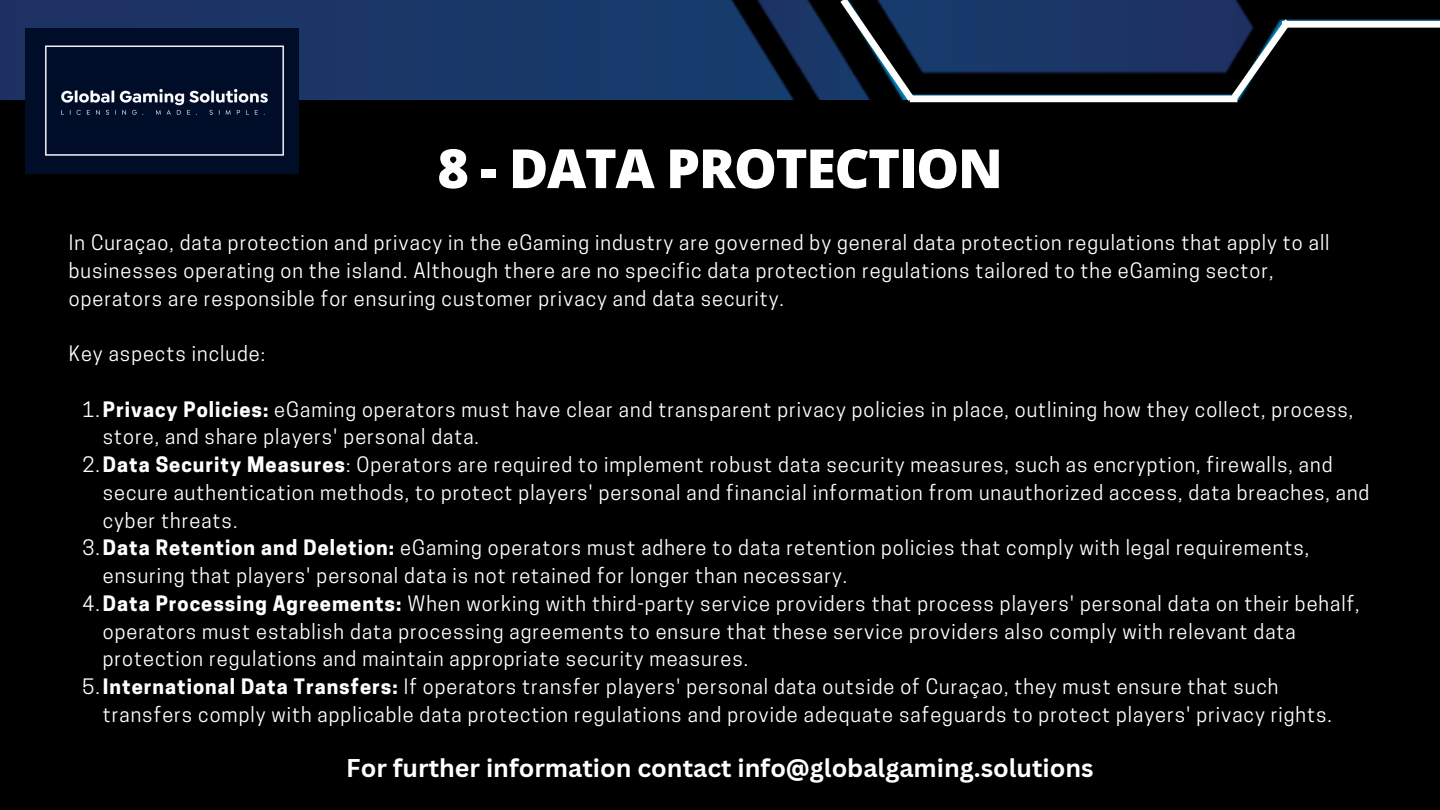
<style>
.page{position:relative;width:1440px;height:810px;background:#000}
.page>*{position:absolute;margin:0;border:0;box-sizing:border-box;transform-origin:0 0}
.t1{font:800 54px "Open Sans";letter-spacing:-.025em;color:#fff}
.t2{font:700 25px "Canva Sans";color:#fff}
.t3{font:20px/27.8px "Cooper Hewitt";letter-spacing:.05em;color:#fff}
.s1{font-weight:700}
</style>
<div class="page">
<img style="left:0;top:0;width:1440px;height:99px">
<svg style="left:834px;top:0;width:87px;height:103px"></svg>
<svg style="left:1225px;top:12px;width:72px;height:91px"></svg>
<div style="left:910px;top:95px;width:327px;height:7px;background:#fff"></div>
<div style="left:1282px;top:21px;width:158px;height:7px;background:#fff"></div>
<img style="left:26px;top:28px;width:272px;height:146px">
<p class="t1" style="left:437px;top:130px;width:567px">8 - DATA PROTECTION</p>
<p class="t3" style="left:69px;top:231px;width:1262px">In Curaçao, data protection and privacy in the eGaming industry are governed by general data protection regulations that apply to all businesses operating on the island. Although there are no specific data protection regulations tailored to the eGaming sector, operators are responsible for ensuring customer privacy and data security.</p>
<p class="t3" style="left:69px;top:342px;width:198px">Key aspects include:</p>
<p class="t3" style="left:103px;top:398px;width:1252px;text-indent:-20px">1.<span class="s1">Privacy Policies:</span> eGaming operators must have clear and transparent privacy policies in place, outlining how they collect, process, store, and share players' personal data.</p>
<p class="t3" style="left:103px;top:453px;width:1268px;text-indent:-20px">2.<span class="s1">Data Security Measures</span>: Operators are required to implement robust data security measures, such as encryption, firewalls, and secure authentication methods, to protect players' personal and financial information from unauthorized access, data breaches, and cyber threats.</p>
<p class="t3" style="left:103px;top:537px;width:1208px;text-indent:-20px">3.<span class="s1">Data Retention and Deletion:</span> eGaming operators must adhere to data retention policies that comply with legal requirements, ensuring that players' personal data is not retained for longer than necessary.</p>
<p class="t3" style="left:103px;top:592px;width:1258px;text-indent:-20px">4.<span class="s1">Data Processing Agreements:</span> When working with third-party service providers that process players' personal data on their behalf, operators must establish data processing agreements to ensure that these service providers also comply with relevant data protection regulations and maintain appropriate security measures.</p>
<p class="t3" style="left:103px;top:675px;width:1230px;text-indent:-20px">5.<span class="s1">International Data Transfers:</span> If operators transfer players' personal data outside of Curaçao, they must ensure that such transfers comply with applicable data protection regulations and provide adequate safeguards to protect players' privacy rights.</p>
<p class="t2" style="left:346px;top:750px;width:749px">For further information contact info@globalgaming.solutions</p>
</div>
